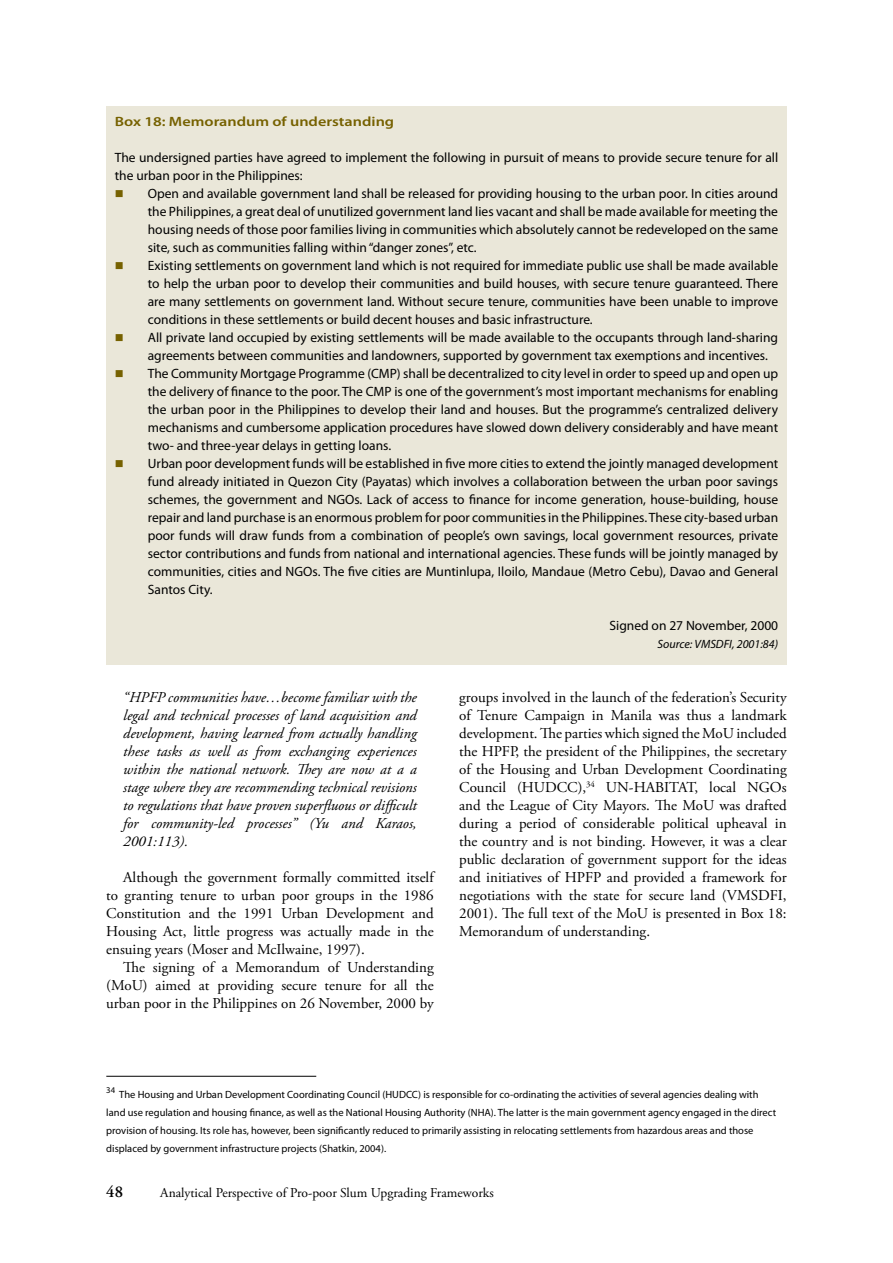
<style>
.page{position:relative;width:893px;height:1263px;background:#fff}
.page>*{position:absolute;margin:0;border:0;box-sizing:border-box;transform-origin:0 0}
.t1{font:600 16.5px "Adobe Garamond Pro";color:#000}
.t2{font:15px/18px "Adobe Garamond Pro";color:#000;text-align:justify}
.t3{font:italic 15px/18px "Adobe Garamond Pro";color:#000;text-align:justify}
.t4{font:13.5px/18px "Myriad Pro";color:#000;text-align:justify}
.t5{font:13.5px "Adobe Garamond Pro";color:#000}
.t6{font:600 13.5px "Myriad Pro";color:#766100;scale:1.2 1}
.t7{font:italic 12px "Myriad Pro";color:#000}
.t8{font:10.5px/18px "Myriad Pro";color:#000}
.t9{font:8.7px "Myriad Pro";color:#000}
.s1{color:#766100}
</style>
<div class="page">
<div style="left:106px;top:106px;width:681px;height:559px;background:#eae7d9"></div>
<hr style="left:106px;top:1076px;width:210px;height:1px;background:#000">
<p class="t6" style="left:115px;top:113px;width:234px">Box 18: Memorandum of understanding</p>
<p class="t4" style="left:115px;top:148px;width:665px">The undersigned parties have agreed to implement the following in pursuit of means to provide secure tenure for all the urban poor in the Philippines:</p>
<p class="t4" style="left:148px;top:184px;width:632px;text-indent:-33px"><span class="s1">■</span> Open and available government land shall be released for providing housing to the urban poor. In cities around the Philippines, a great deal of unutilized government land lies vacant and shall be made available for meeting the housing needs of those poor families living in communities which absolutely cannot be redeveloped on the same site, such as communities falling within “danger zones”, etc.</p>
<p class="t4" style="left:148px;top:256px;width:632px;text-indent:-33px"><span class="s1">■</span> Existing settlements on government land which is not required for immediate public use shall be made available to help the urban poor to develop their communities and build houses, with secure tenure guaranteed. There are many settlements on government land. Without secure tenure, communities have been unable to improve conditions in these settlements or build decent houses and basic infrastructure.</p>
<p class="t4" style="left:148px;top:328px;width:632px;text-indent:-33px"><span class="s1">■</span> All private land occupied by existing settlements will be made available to the occupants through land-sharing agreements between communities and landowners, supported by government tax exemptions and incentives.</p>
<p class="t4" style="left:148px;top:364px;width:632px;text-indent:-33px"><span class="s1">■</span> The Community Mortgage Programme (CMP) shall be decentralized to city level in order to speed up and open up the delivery of finance to the poor. The CMP is one of the government’s most important mechanisms for enabling the urban poor in the Philippines to develop their land and houses. But the programme’s centralized delivery mechanisms and cumbersome application procedures have slowed down delivery considerably and have meant two- and three-year delays in getting loans.</p>
<p class="t4" style="left:148px;top:454px;width:632px;text-indent:-33px"><span class="s1">■</span> Urban poor development funds will be established in five more cities to extend the jointly managed development fund already initiated in Quezon City (Payatas) which involves a collaboration between the urban poor savings schemes, the government and NGOs. Lack of access to finance for income generation, house-building, house repair and land purchase is an enormous problem for poor communities in the Philippines. These city-based urban poor funds will draw funds from a combination of people’s own savings, local government resources, private sector contributions and funds from national and international agencies. These funds will be jointly managed by communities, cities and NGOs. The five cities are Muntinlupa, Iloilo, Mandaue (Metro Cebu), Davao and General Santos City.</p>
<p class="t4" style="left:610px;top:616px;width:170px">Signed on 27 November, 2000</p>
<p class="t7" style="left:657px;top:637px;width:122px">Source: VMSDFI, 2001:84)</p>
<p class="t3" style="left:123px;top:689px;width:295px">“HPFP communities have…become familiar with the legal and technical processes of land acquisition and development, having learned from actually handling these tasks as well as from exchanging experiences within the national network. They are now at a a stage where they are recommending technical revisions to regulations that have proven superfluous or difficult for community-led processes” (Yu and Karaos, 2001:113).</p>
<p class="t2" style="left:106px;top:869px;width:329px;text-indent:17px">Although the government formally committed itself to granting tenure to urban poor groups in the 1986<br>Constitution and the 1991 Urban Development and Housing Act, little progress was actually made in the ensuing years (Moser and McIlwaine, 1997).</p>
<p class="t2" style="left:106px;top:959px;width:329px;text-indent:17px">The signing of a Memorandum of Understanding (MoU) aimed at providing secure tenure for all the urban poor in the Philippines on 26 November, 2000 by</p>
<p class="t2" style="left:459px;top:689px;width:329px">groups involved in the launch of the federation’s Security of Tenure Campaign in Manila was thus a landmark development. The parties which signed the MoU included the HPFP, the president of the Philippines, the secretary of the Housing and Urban Development Coordinating Council (HUDCC),<sup>34</sup> UN-HABITAT, local NGOs and the League of City Mayors. The MoU was drafted during a period of considerable political upheaval in the country and is not binding. However, it was a clear public declaration of government support for the ideas and initiatives of HPFP and provided a framework for negotiations with the state for secure land (VMSDFI, 2001). The full text of the MoU is presented in Box 18:<br>Memorandum of understanding.</p>
<p class="t9" style="left:106px;top:1085px;width:10px">34</p>
<p class="t8" style="left:106px;top:1085px;width:671px;text-indent:13px">The Housing and Urban Development Coordinating Council (HUDCC) is responsible for co-ordinating the activities of several agencies dealing with land use regulation and housing finance, as well as the National Housing Authority (NHA). The latter is the main government agency engaged in the direct provision of housing. Its role has, however, been significantly reduced to primarily assisting in relocating settlements from hazardous areas and those displaced by government infrastructure projects (Shatkin, 2004).</p>
<p class="t1" style="left:106px;top:1182px;width:17px">48</p>
<p class="t5" style="left:160px;top:1185px;width:335px">Analytical Perspective of Pro-poor Slum Upgrading Frameworks</p>
</div>
